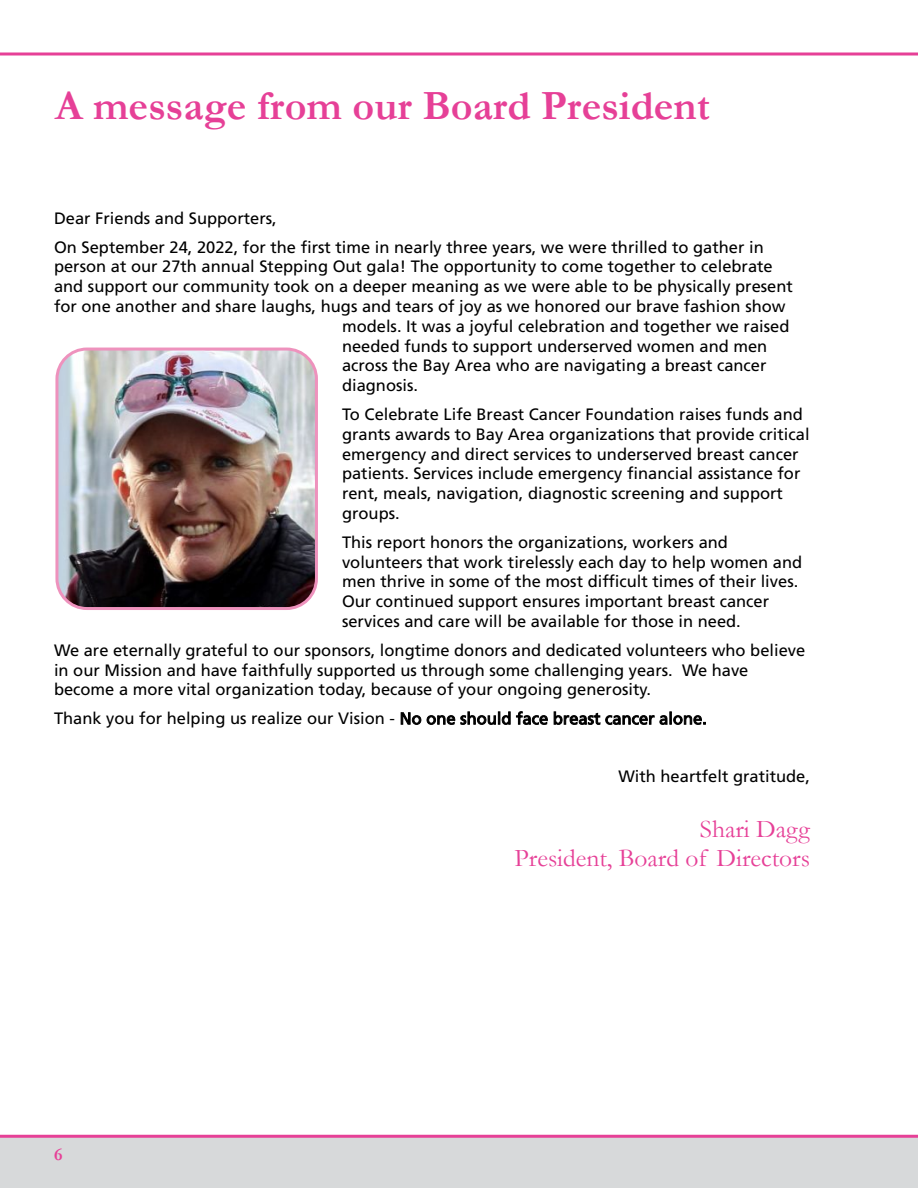
<style>
.page{position:relative;width:918px;height:1188px;background:#fff}
.page>*{position:absolute;margin:0;border:0;box-sizing:border-box;transform-origin:0 0}
.t1{font:700 42px "Garamond";color:#e64097}
.t2{font:25.5px/28.5px "Garamond";color:#e64097;text-align:right}
.t3{font:700 18px "Garamond";color:#e64097}
.t4{font:16.5px/19.8px "Frutiger LT Std";color:#000}
</style>
<div class="page">
<div style="left:0;top:1137px;width:918px;height:51px;background:#d7d9da"></div>
<svg style="left:0;top:52px;width:918px;height:4px;background:#ec6fb0"></svg>
<hr style="left:0;top:1135px;width:918px;height:3px;background:#e64097">
<img style="left:59px;top:349px;width:255px;height:257px">
<div style="left:55px;top:348px;width:263px;height:262px;border:3px solid #ee92bd;border-radius:30px"></div>
<h1 class="t1" style="left:55px;top:77px;width:656px">A message from our Board President</h1>
<p class="t4" style="left:54px;top:204px;width:711px;line-height:28.8px">Dear Friends and Supporters,<br>On September 24, 2022, for the first time in nearly three years, we were thrilled to gather in</p>
<p class="t4" style="left:54px;top:257px;width:720px">person at our 27th annual Stepping Out gala! The opportunity to come together to celebrate</p>
<p class="t4" style="left:54px;top:277px;width:741px">and support our community took on a deeper meaning as we were able to be physically present</p>
<p class="t4" style="left:54px;top:297px;width:733px">for one another and share laughs, hugs and tears of joy as we honored our brave fashion show</p>
<p class="t4" style="left:342px;top:316px;width:449px">models. It was a joyful celebration and together we raised</p>
<p class="t4" style="left:342px;top:336px;width:427px">needed funds to support underserved women and men</p>
<p class="t4" style="left:342px;top:356px;width:426px">across the Bay Area who are navigating a breast cancer</p>
<p class="t4" style="left:342px;top:376px;width:78px">diagnosis.</p>
<p class="t4" style="left:342px;top:405px;width:469px">To Celebrate Life Breast Cancer Foundation raises funds and grants awards to Bay Area organizations that provide critical emergency and direct services to underserved breast cancer patients. Services include emergency financial assistance for rent, meals, navigation, diagnostic screening and support groups.</p>
<p class="t4" style="left:342px;top:532px;width:462px">This report honors the organizations, workers and volunteers that work tirelessly each day to help women and men thrive in some of the most difficult times of their lives.<br>Our continued support ensures important breast cancer services and care will be available for those in need.</p>
<p class="t4" style="left:54px;top:640px;width:753px">We are eternally grateful to our sponsors, longtime donors and dedicated volunteers who believe in our Mission and have faithfully supported us through some challenging years. We have become a more vital organization today, because of your ongoing generosity.</p>
<p class="t4" style="left:54px;top:709px;width:654px">Thank you for helping us realize our Vision - No one should face breast cancer alone.</p>
<p class="t3" style="left:54px;top:1142px;width:10px">6</p>
<p class="t4" style="left:618px;top:766px;width:193px">With heartfelt gratitude,</p>
<h2 class="t2" style="left:515px;top:814px;width:297px">Shari Dagg<br>President, Board of Directors</h2>
</div>
